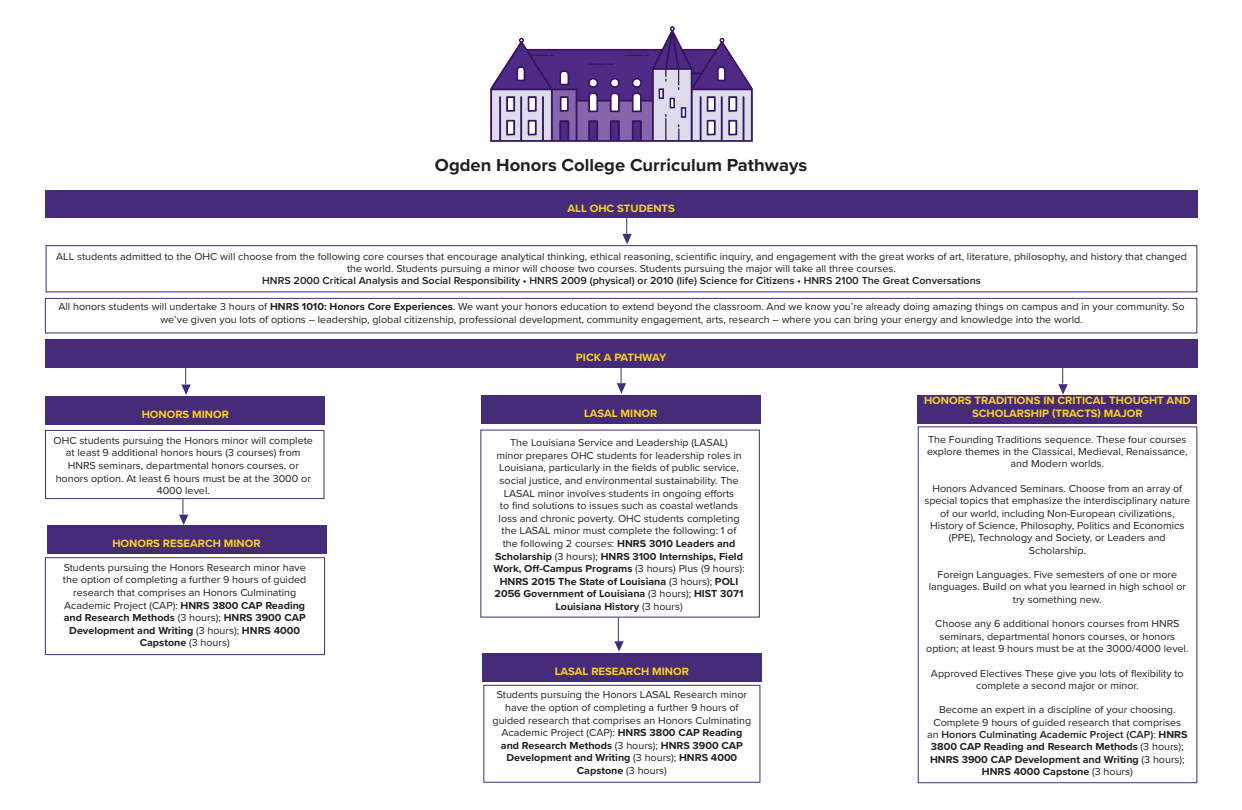
<style>
.page{position:relative;width:1242px;height:810px;background:#fff}
.page>*{position:absolute;margin:0;border:0;box-sizing:border-box;transform-origin:0 0}
.t1{font:700 18px "Proxima Nova";color:#231f20}
.t2{font:700 11px/13.2px "Proxima Nova";color:#fcd121;text-align:center}
.t3{font:10.5px/12.6px "Proxima Nova";color:#231f20;text-align:center}
.t4{font:600 10.5px "Proxima Nova";color:#231f20}
.s1{font-weight:700}
.s2{font-weight:600}
</style>
<div class="page">
<img style="left:490px;top:27px;width:262px;height:115px">
<div style="left:46px;top:245px;width:1151px;height:47px;border:1px solid #462b79"></div>
<hr style="left:185px;top:354px;width:1px;height:30px;background:#462b79">
<div style="left:45px;top:430px;width:279px;height:69px;border:1px solid #462b79"></div>
<div style="left:918px;top:427px;width:279px;height:356px;border:1px solid #462b79"></div>
<div style="left:45px;top:557px;width:280px;height:98px;border:1px solid #462b79"></div>
<div style="left:45px;top:298px;width:1152px;height:35px;border:1px solid #462b79"></div>
<div style="left:46px;top:396px;width:279px;height:29px;background:#462b79"></div>
<div style="left:47px;top:525px;width:279px;height:29px;background:#462b79"></div>
<div style="left:918px;top:395px;width:279px;height:29px;background:#462b79"></div>
<div style="left:45px;top:191px;width:1152px;height:27px;background:#462b79"></div>
<svg style="left:181px;top:385px;width:10px;height:10px"></svg>
<svg style="left:179px;top:499px;width:9px;height:26px"></svg>
<svg style="left:1058px;top:368px;width:10px;height:27px"></svg>
<div style="left:45px;top:339px;width:1152px;height:29px;background:#462b79"></div>
<svg style="left:622px;top:218px;width:10px;height:26px"></svg>
<div style="left:483px;top:685px;width:277px;height:98px;border:1px solid #462b79"></div>
<div style="left:481px;top:395px;width:279px;height:29px;background:#462b79"></div>
<div style="left:482px;top:653px;width:280px;height:29px;background:#462b79"></div>
<svg style="left:617px;top:368px;width:9px;height:26px"></svg>
<svg style="left:614px;top:618px;width:10px;height:34px"></svg>
<p class="t1" style="left:435px;top:151px;width:374px">Ogden Honors College Curriculum Pathways</p>
<p class="t2" style="left:567px;top:202px;width:109px">ALL OHC STUDENTS</p>
<p class="t3" style="left:56px;top:249px;width:1132px">ALL students admitted to the OHC will choose from the following core courses that encourage analytical thinking, ethical reasoning, scientific inquiry, and engagement with the great works of art, literature, philosophy, and history that changed the world. Students pursuing a minor will choose two courses. Students pursuing the major will take all three courses.</p>
<p class="t4" style="left:262px;top:272px;width:720px">HNRS 2000 Critical Analysis and Social Responsibility • HNRS 2009 (physical) or 2010 (life) Science for Citizens • HNRS 2100 The Great Conversations</p>
<p class="t3" style="left:58px;top:300px;width:1128px">All honors students will undertake 3 hours of <span class="s1">HNRS 1010: Honors Core Experiences</span>. We want your honors education to extend beyond the classroom. And we know you’re already doing amazing things on campus and in your community. So we’ve given you lots of options – leadership, global citizenship, professional development, community engagement, arts, research – where you can bring your energy and knowledge into the world.</p>
<p class="t2" style="left:142px;top:407px;width:89px">HONORS MINOR</p>
<p class="t2" style="left:576px;top:350px;width:92px">PICK A PATHWAY</p>
<p class="t2" style="left:584px;top:407px;width:75px">LASAL MINOR</p>
<p class="t2" style="left:924px;top:393px;width:268px">HONORS TRADITIONS IN CRITICAL THOUGHT AND<br>SCHOLARSHIP (TRACTS) MAJOR</p>
<p class="t3" style="left:54px;top:433px;width:261px">OHC students pursuing the Honors minor will complete at least 9 additional honors hours (3 courses) from HNRS seminars, departmental honors courses, or honors option. At least 6 hours must be at the 3000 or 4000 level.</p>
<p class="t3" style="left:927px;top:433px;width:262px;line-height:12.3px">The Founding Traditions sequence. These four courses explore themes in the Classical, Medieval, Renaissance, and Modern worlds.</p>
<p class="t3" style="left:494px;top:436px;width:252px">The Louisiana Service and Leadership (LASAL)<br>minor prepares OHC students for leadership roles in Louisiana, particularly in the fields of public service, social justice, and environmental sustainability. The LASAL minor involves students in ongoing efforts<br>to find solutions to issues such as coastal wetlands loss and chronic poverty. OHC students completing the LASAL minor must complete the following: 1 of the following 2 courses: <span class="s1">HNRS 3010 Leaders and Scholarship</span> (3 hours); <span class="s1">HNRS 3100 Internships, Field Work, Off-Campus Programs</span> (3 hours) Plus (9 hours):<br><span class="s1">HNRS 2015 The State of Louisiana</span> (3 hours); <span class="s1">POLI 2056 Government of Louisiana</span> (3 hours); <span class="s1">HIST 3071<br>Louisiana History</span> (3 hours)</p>
<p class="t3" style="left:924px;top:482px;width:267px;line-height:12.3px">Honors Advanced Seminars. Choose from an array of special topics that emphasize the interdisciplinary nature of our world, including Non-European civilizations, History of Science, Philosophy, Politics and Economics (PPE), Technology and Society, or Leaders and Scholarship.</p>
<p class="t3" style="left:929px;top:568px;width:259px;line-height:12.3px">Foreign Languages. Five semesters of one or more languages. Build on what you learned in high school or try something new.</p>
<p class="t3" style="left:926px;top:617px;width:264px;line-height:12.3px">Choose any 6 additional honors courses from HNRS seminars, departmental honors courses, or honors option; at least 9 hours must be at the 3000/4000 level.</p>
<p class="t3" style="left:931px;top:666px;width:254px;line-height:12.3px">Approved Electives These give you lots of flexibility to complete a second major or minor.</p>
<p class="t3" style="left:927px;top:703px;width:262px;line-height:12.3px">Become an expert in a discipline of your choosing.<br>Complete 9 hours of guided research that comprises an <span class="s2">Honors Culminating Academic Project (CAP)</span>: <span class="s1">HNRS 3800 CAP Reading and Research Methods</span> (3 hours); <span class="s1">HNRS 3900 CAP Development and Writing</span> (3 hours); <span class="s1">HNRS 4000 Capstone</span> (3 hours)</p>
<p class="t2" style="left:112px;top:537px;width:150px">HONORS RESEARCH MINOR</p>
<p class="t3" style="left:63px;top:561px;width:245px">Students pursuing the Honors Research minor have the option of completing a further 9 hours of guided research that comprises an Honors Culminating Academic Project (CAP): <span class="s1">HNRS 3800 CAP Reading and Research Methods</span> (3 hours); <span class="s1">HNRS 3900 CAP Development and Writing</span> (3 hours); <span class="s1">HNRS 4000<br>Capstone</span> (3 hours)</p>
<p class="t2" style="left:555px;top:664px;width:136px">LASAL RESEARCH MINOR</p>
<p class="t3" style="left:493px;top:688px;width:260px">Students pursuing the Honors LASAL Research minor have the option of completing a further 9 hours of guided research that comprises an Honors Culminating Academic Project (CAP): <span class="s1">HNRS 3800 CAP Reading and Research Methods</span> (3 hours); <span class="s1">HNRS 3900 CAP Development and Writing</span> (3 hours); <span class="s1">HNRS 4000<br>Capstone</span> (3 hours)</p>
</div>
